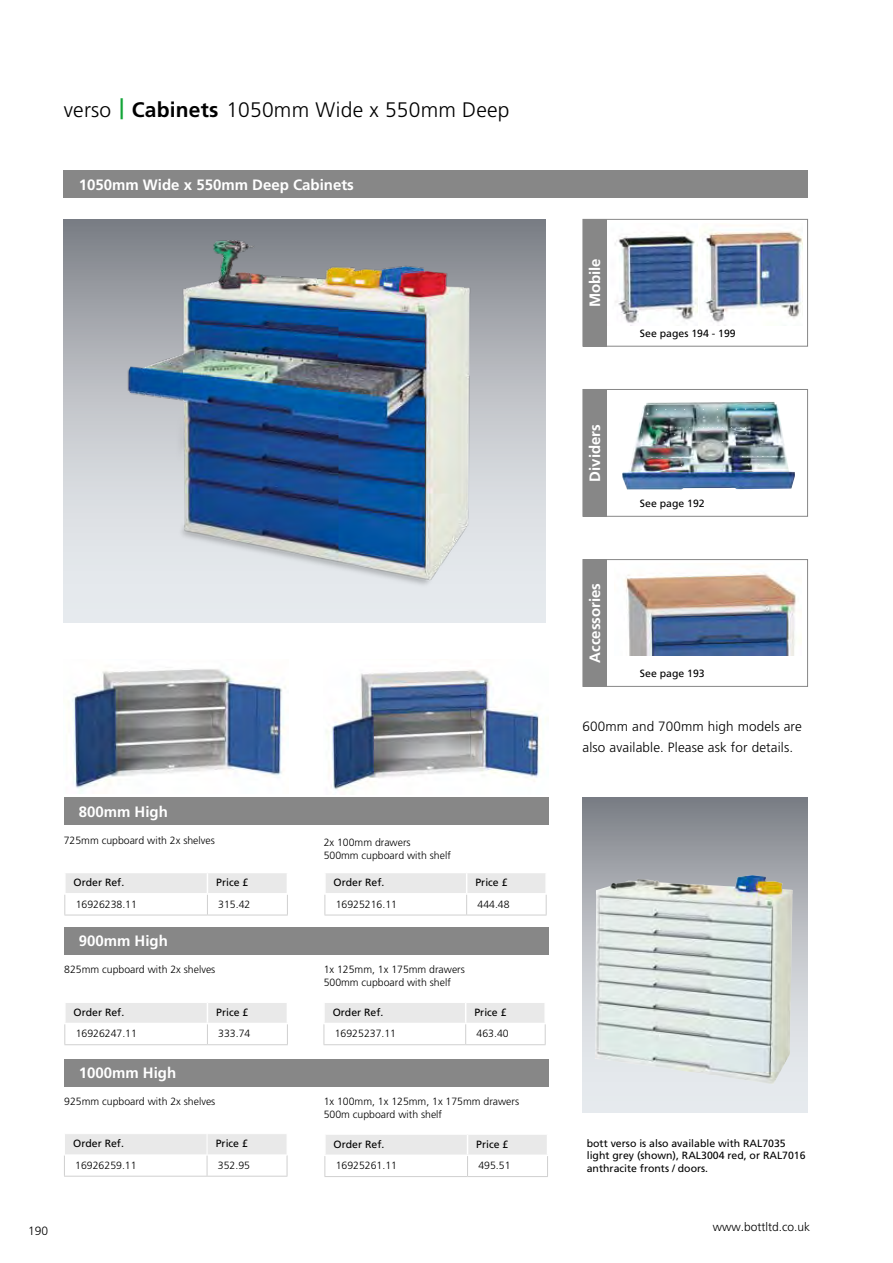
<style>
.page{position:relative;width:893px;height:1263px;background:#fff}
.page>*{position:absolute;margin:0;border:0;box-sizing:border-box;transform-origin:0 0}
.t1{font:300 21px "Frutiger LT Pro";letter-spacing:.01em;color:#000}
.t2{font:700 15px "Frutiger LT Pro";color:#fff}
.t3{font:300 13.5px/21px "Frutiger LT Pro";letter-spacing:.01em;color:#000}
.t4{font:300 12px "Frutiger LT Pro";color:#000}
.t5{font:300 10.5px/12.6px "Frutiger LT Pro";color:#000}
.t6{font:10.5px/12.6px "Frutiger LT Pro";color:#000}
.s1{font-weight:700;color:#13a538}
.s2{font-weight:700}
</style>
<div class="page">
<div style="left:64px;top:170px;width:744px;height:28px;background:#878787"></div>
<img style="left:64px;top:219px;width:482px;height:402px">
<svg style="left:324px;top:1003px;width:222px;height:42px"></svg>
<hr style="left:544px;top:1003px;width:2px;height:20px;background:#fff">
<hr style="left:323px;top:1023px;width:143px;height:1px;background:#fff">
<hr style="left:466px;top:1023px;width:80px;height:1px;background:#fff">
<svg style="left:64px;top:1003px;width:224px;height:42px"></svg>
<hr style="left:64px;top:1023px;width:143px;height:1px;background:#fff">
<hr style="left:207px;top:1023px;width:81px;height:1px;background:#fff">
<hr style="left:324px;top:1176px;width:144px;height:1px;background:#d0d0d0">
<hr style="left:468px;top:1176px;width:80px;height:1px;background:#d0d0d0">
<svg style="left:324px;top:1135px;width:224px;height:41px"></svg>
<hr style="left:324px;top:1154px;width:144px;height:2px;background:#fff">
<hr style="left:468px;top:1154px;width:80px;height:2px;background:#fff">
<hr style="left:64px;top:1176px;width:143px;height:1px;background:#d0d0d0">
<hr style="left:207px;top:1176px;width:80px;height:1px;background:#d0d0d0">
<svg style="left:64px;top:1134px;width:224px;height:42px"></svg>
<hr style="left:64px;top:1154px;width:143px;height:1px;background:#fff">
<hr style="left:207px;top:1154px;width:80px;height:1px;background:#fff">
<hr style="left:324px;top:915px;width:143px;height:1px;background:#d0d0d0">
<hr style="left:467px;top:915px;width:80px;height:1px;background:#d0d0d0">
<svg style="left:324px;top:873px;width:223px;height:42px"></svg>
<hr style="left:545px;top:873px;width:2px;height:20px;background:#fff">
<hr style="left:324px;top:893px;width:143px;height:1px;background:#fff">
<hr style="left:467px;top:893px;width:80px;height:1px;background:#fff">
<hr style="left:64px;top:915px;width:143px;height:1px;background:#d0d0d0">
<hr style="left:207px;top:915px;width:81px;height:1px;background:#d0d0d0">
<svg style="left:64px;top:873px;width:224px;height:42px"></svg>
<hr style="left:64px;top:893px;width:143px;height:1px;background:#fff">
<hr style="left:207px;top:893px;width:81px;height:1px;background:#fff">
<div style="left:64px;top:797px;width:485px;height:28px;background:#878787"></div>
<div style="left:64px;top:927px;width:485px;height:28px;background:#878787"></div>
<div style="left:64px;top:1059px;width:485px;height:27px;background:#878787"></div>
<img style="left:72px;top:669px;width:214px;height:123px">
<img style="left:326px;top:669px;width:220px;height:122px">
<div style="left:583px;top:219px;width:225px;height:128px;background:#fff;border:1px solid #878787"></div>
<img style="left:606px;top:223px;width:91px;height:102px">
<div style="left:583px;top:219px;width:23px;height:128px;background:#878787"></div>
<img style="left:702px;top:225px;width:100px;height:98px">
<div style="left:583px;top:559px;width:225px;height:128px;background:#fff;border:1px solid #878787"></div>
<img style="left:624px;top:566px;width:177px;height:89px">
<div style="left:583px;top:559px;width:23px;height:128px;background:#878787"></div>
<div style="left:583px;top:389px;width:225px;height:128px;background:#fff;border:1px solid #878787"></div>
<div style="left:583px;top:389px;width:23px;height:128px;background:#878787"></div>
<img style="left:622px;top:402px;width:173px;height:87px">
<svg style="left:583px;top:797px;width:225px;height:315px;background:#acb0b5"></svg>
<img style="left:595px;top:875px;width:198px;height:209px">
<h1 class="t1" style="left:64px;top:97px;width:447px">verso <span class="s1">|</span> <span class="s2">Cabinets</span> 1050mm Wide x 550mm Deep</h1>
<h2 class="t2" style="left:79px;top:175px;width:277px">1050mm Wide x 550mm Deep Cabinets</h2>
<h2 class="t2" style="left:79px;top:803px;width:91px">800mm High</h2>
<p class="t5" style="left:64px;top:834px;width:153px">725mm cupboard with 2x shelves</p>
<p class="t5" style="left:324px;top:836px;width:129px">2x 100mm drawers<br>500mm cupboard with shelf</p>
<p class="t6" style="left:74px;top:876px;width:52px">Order Ref.</p>
<p class="t6" style="left:216px;top:876px;width:34px">Price £</p>
<p class="t5" style="left:76px;top:898px;width:63px">16926238.11</p>
<p class="t5" style="left:218px;top:898px;width:34px">315.42</p>
<h2 class="t2" style="left:79px;top:932px;width:91px">900mm High</h2>
<p class="t6" style="left:334px;top:876px;width:52px">Order Ref.</p>
<p class="t6" style="left:475px;top:876px;width:34px">Price £</p>
<p class="t5" style="left:336px;top:898px;width:63px">16925216.11</p>
<p class="t5" style="left:478px;top:898px;width:34px">444.48</p>
<p class="t5" style="left:64px;top:963px;width:153px">825mm cupboard with 2x shelves</p>
<p class="t5" style="left:324px;top:963px;width:143px">1x 125mm, 1x 175mm drawers<br>500mm cupboard with shelf</p>
<p class="t6" style="left:74px;top:1006px;width:52px">Order Ref.</p>
<p class="t6" style="left:216px;top:1006px;width:34px">Price £</p>
<p class="t5" style="left:76px;top:1028px;width:63px">16926247.11</p>
<p class="t5" style="left:218px;top:1028px;width:34px">333.74</p>
<h2 class="t2" style="left:79px;top:1064px;width:99px">1000mm High</h2>
<p class="t6" style="left:333px;top:1006px;width:52px">Order Ref.</p>
<p class="t6" style="left:474px;top:1006px;width:34px">Price £</p>
<p class="t5" style="left:335px;top:1028px;width:63px">16925237.11</p>
<p class="t5" style="left:477px;top:1028px;width:34px">463.40</p>
<p class="t5" style="left:64px;top:1095px;width:153px">925mm cupboard with 2x shelves</p>
<p class="t5" style="left:324px;top:1095px;width:197px">1x 100mm, 1x 125mm, 1x 175mm drawers<br>500m cupboard with shelf</p>
<p class="t6" style="left:73px;top:1137px;width:52px">Order Ref.</p>
<p class="t6" style="left:216px;top:1137px;width:34px">Price £</p>
<p class="t5" style="left:75px;top:1159px;width:63px">16926259.11</p>
<p class="t5" style="left:218px;top:1159px;width:34px">352.95</p>
<p class="t6" style="left:334px;top:1138px;width:52px">Order Ref.</p>
<p class="t6" style="left:476px;top:1138px;width:34px">Price £</p>
<p class="t5" style="left:336px;top:1159px;width:63px">16925261.11</p>
<p class="t5" style="left:478px;top:1159px;width:34px">495.51</p>
<h2 class="t2" style="left:586px;top:307px;width:51px;rotate:-90deg">Mobile</h2>
<h2 class="t2" style="left:586px;top:482px;width:59px;rotate:-90deg">Dividers</h2>
<h2 class="t2" style="left:586px;top:663px;width:81px;rotate:-90deg">Accessories</h2>
<p class="t6" style="left:640px;top:327px;width:97px">See pages 194 - 199</p>
<p class="t6" style="left:640px;top:497px;width:66px">See page 192</p>
<p class="t6" style="left:640px;top:667px;width:66px">See page 193</p>
<p class="t3" style="left:583px;top:716px;width:221px">600mm and 700mm high models are also available. Please ask for details.</p>
<p class="t6" style="left:587px;top:1137px;width:220px">bott verso is also available with RAL7035 light grey (shown), RAL3004 red, or RAL7016 anthracite fronts / doors.</p>
<p class="t4" style="left:28px;top:1224px;width:22px">190</p>
<p class="t4" style="left:713px;top:1219px;width:99px">www.bottltd.co.uk</p>
</div>
